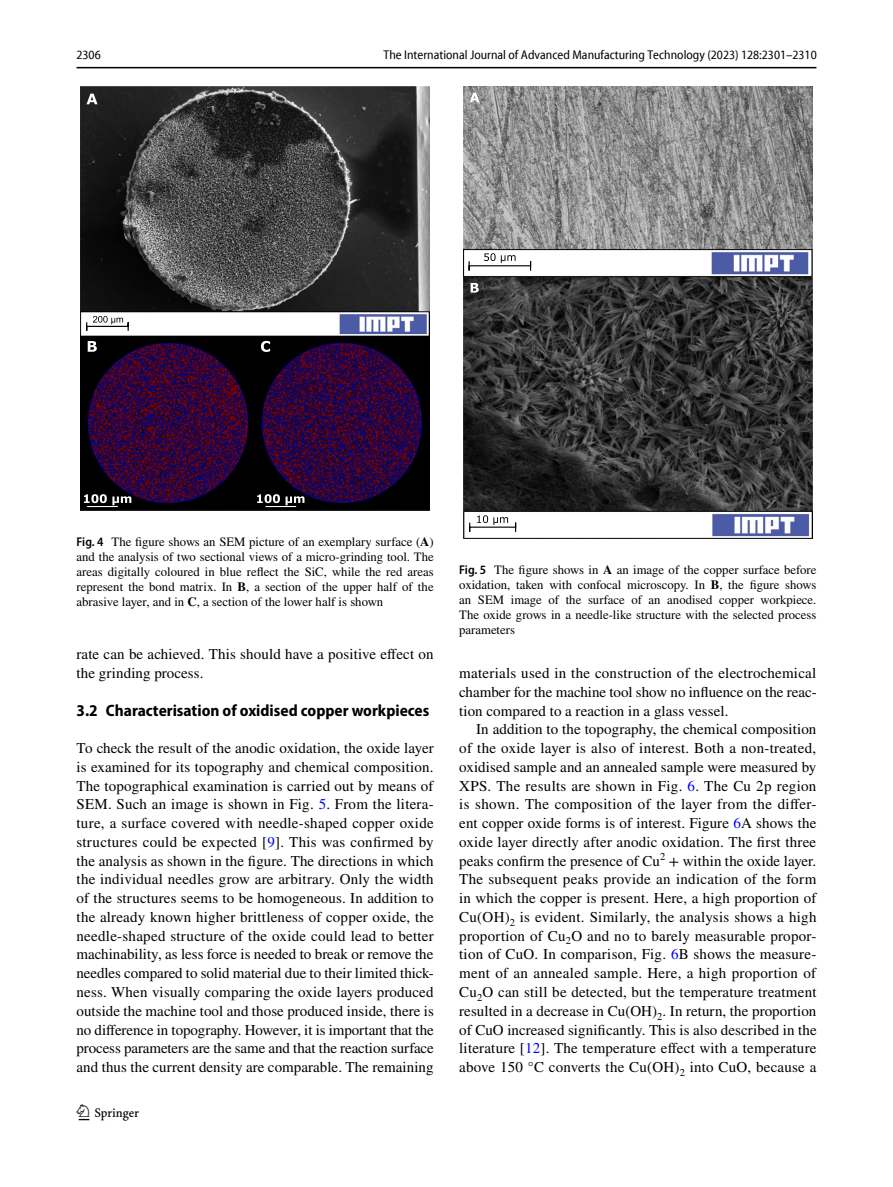
<style>
.page{position:relative;width:893px;height:1187px;background:#fff}
.page>*{position:absolute;margin:0;border:0;box-sizing:border-box;transform-origin:0 0}
.t1{font:22.5px "Springnew Regular 2";color:#000}
.t2{font:700 semi-condensed 16.5px "Myriad Pro";color:#000}
.t3{font:15px/18.8px "STIX";letter-spacing:.005em;color:#000;text-align:justify}
.t4{font:12.75px/15px "STIX";color:#000;text-align:justify}
.t5{font:semi-condensed 12.75px "Myriad Pro Unic";color:#000}
.s1{font-family:"Myriad Pro";font-weight:600;font-stretch:semi-condensed}
.s2{font-weight:700}
.s3{color:#00f}
</style>
<div class="page">
<hr style="left:77px;top:67px;width:739px;height:1px;background:#000">
<div style="left:77px;top:87px;width:357px;height:424px;background:linear-gradient(to bottom,#fff,#fff)"></div>
<img style="left:81px;top:87px;width:349px;height:424px">
<hr style="left:87px;top:506px;width:31px;height:1px;background:#fff">
<hr style="left:265px;top:506px;width:31px;height:1px;background:#fff">
<svg style="left:84px;top:494px;width:220px;height:11px;background:#2f2734"></svg>
<svg style="left:88px;top:341px;width:182px;height:11px;background:#1b101e"></svg>
<svg style="left:86px;top:316px;width:43px;height:16px"></svg>
<svg style="left:87px;top:94px;width:11px;height:10px"></svg>
<div style="left:459px;top:87px;width:357px;height:451px;background:linear-gradient(to bottom,#fff,#fff)"></div>
<img style="left:463px;top:87px;width:349px;height:451px">
<svg style="left:468px;top:515px;width:49px;height:18px"></svg>
<svg style="left:468px;top:253px;width:64px;height:19px"></svg>
<svg style="left:470px;top:93px;width:10px;height:9px"></svg>
<svg style="left:471px;top:283px;width:8px;height:9px"></svg>
<p class="t5" style="left:77px;top:50px;width:26px">2306</p>
<p class="t5" style="left:384px;top:50px;width:435px">The International Journal of Advanced Manufacturing Technology (2023) 128:2301–2310</p>
<p class="t4" style="left:77px;top:535px;width:359px"><span class="s1">Fig. 4</span> The figure shows an SEM picture of an exemplary surface (<span class="s2">A</span>) and the analysis of two sectional views of a micro-grinding tool. The areas digitally coloured in blue reflect the SiC, while the red areas represent the bond matrix. In <span class="s2">B</span>, a section of the upper half of the abrasive layer, and in <span class="s2">C</span>, a section of the lower half is shown</p>
<p class="t3" style="left:77px;top:646px;width:359px">rate can be achieved. This should have a positive effect on the grinding process.</p>
<p class="t2" style="left:77px;top:700px;width:354px">3.2 Characterisation of oxidised copper workpieces</p>
<p class="t3" style="left:77px;top:739px;width:359px">To check the result of the anodic oxidation, the oxide layer is examined for its topography and chemical composition.<br>The topographical examination is carried out by means of SEM. Such an image is shown in Fig. <span class="s3">5</span>. From the litera&shy;ture, a surface covered with needle-shaped copper oxide structures could be expected [<span class="s3">9</span>]. This was confirmed by the analysis as shown in the figure. The directions in which the individual needles grow are arbitrary. Only the width of the structures seems to be homogeneous. In addition to the already known higher brittleness of copper oxide, the needle-shaped structure of the oxide could lead to better machinability, as less force is needed to break or remove the needles compared to solid material due to their limited thick&shy;ness. When visually comparing the oxide layers produced outside the machine tool and those produced inside, there is no difference in topography. However, it is important that the process parameters are the same and that the reaction surface and thus the current density are comparable. The remaining</p>
<h1 class="t1" style="left:79px;top:1104px;width:62px">1 3</h1>
<p class="t4" style="left:459px;top:563px;width:359px"><span class="s1">Fig. 5</span> The figure shows in <span class="s2">A</span> an image of the copper surface before oxidation, taken with confocal microscopy. In <span class="s2">B</span>, the figure shows an SEM image of the surface of an anodised copper workpiece.<br>The oxide grows in a needle-like structure with the selected process parameters</p>
<p class="t3" style="left:459px;top:664px;width:359px">materials used in the construction of the electrochemical chamber for the machine tool show no influence on the reac&shy;tion compared to a reaction in a glass vessel.</p>
<p class="t3" style="left:459px;top:721px;width:359px;text-indent:17px">In addition to the topography, the chemical composition of the oxide layer is also of interest. Both a non-treated, oxidised sample and an annealed sample were measured by XPS. The results are shown in Fig. <span class="s3">6</span>. The Cu 2p region is shown. The composition of the layer from the differ&shy;ent copper oxide forms is of interest. Figure <span class="s3">6</span>A shows the oxide layer directly after anodic oxidation. The first three peaks confirm the presence of Cu<sup>2</sup> + within the oxide layer.<br>The subsequent peaks provide an indication of the form in which the copper is present. Here, a high proportion of Cu(OH)<sub>2</sub> is evident. Similarly, the analysis shows a high proportion of Cu<sub>2</sub>O and no to barely measurable propor&shy;tion of CuO. In comparison, Fig. <span class="s3">6</span>B shows the measure&shy;ment of an annealed sample. Here, a high proportion of Cu<sub>2</sub>O can still be detected, but the temperature treatment resulted in a decrease in Cu(OH)<sub>2</sub>. In return, the proportion of CuO increased significantly. This is also described in the literature [<span class="s3">12</span>]. The temperature effect with a temperature above 150 °C converts the Cu(OH)<sub>2</sub> into CuO, because a</p>
</div>
